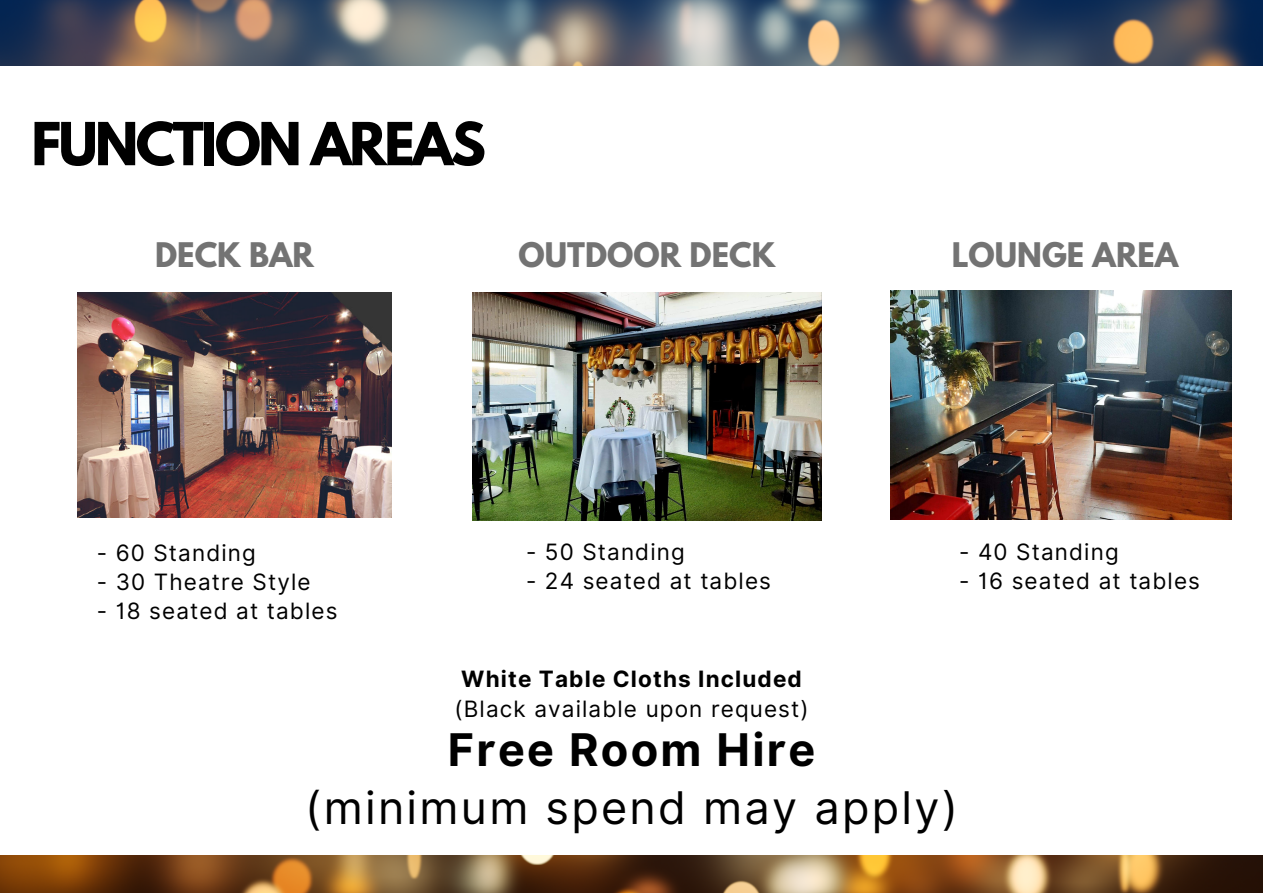
<style>
.page{position:relative;width:1263px;height:893px;background:#fff}
.page>*{position:absolute;margin:0;border:0;box-sizing:border-box;transform-origin:0 0}
.t1{font:700 52.5px "League Spartan";letter-spacing:-.05em;color:#000}
.t2{font:45px "Inter";letter-spacing:.05em;color:#000}
.t3{font:700 45px "Inter";letter-spacing:.05em;color:#000}
.t4{font:700 30px "League Spartan";color:#737373}
.t5{font:22.5px "Inter";letter-spacing:.05em;color:#000}
.t6{font:700 22.5px "Inter";letter-spacing:.05em;color:#000}
</style>
<div class="page">
<img style="left:0;top:0;width:1263px;height:893px">
<div style="left:0;top:66px;width:1263px;height:788px;background:#fff"></div>
<img style="left:78px;top:292px;width:313px;height:226px">
<img style="left:473px;top:292px;width:348px;height:228px">
<img style="left:890px;top:291px;width:341px;height:228px">
<p class="t1" style="left:31px;top:118px;width:456px">FUNCTION AREAS</p>
<p class="t4" style="left:155px;top:240px;width:160px">DECK BAR</p>
<p class="t4" style="left:519px;top:240px;width:258px">OUTDOOR DECK</p>
<p class="t4" style="left:952px;top:240px;width:228px">LOUNGE AREA</p>
<p class="t5" style="left:97px;top:539px;width:161px">- 60 Standing</p>
<p class="t5" style="left:97px;top:568px;width:215px">- 30 Theatre Style</p>
<p class="t5" style="left:97px;top:597px;width:242px">- 18 seated at tables</p>
<p class="t5" style="left:526px;top:538px;width:160px">- 50 Standing</p>
<p class="t5" style="left:526px;top:567px;width:246px">- 24 seated at tables</p>
<p class="t6" style="left:461px;top:666px;width:342px">White Table Cloths Included</p>
<p class="t5" style="left:454px;top:695px;width:356px">(Black available upon request)</p>
<p class="t5" style="left:959px;top:538px;width:161px">- 40 Standing</p>
<p class="t5" style="left:959px;top:567px;width:242px">- 16 seated at tables</p>
<p class="t3" style="left:448px;top:722px;width:369px">Free Room Hire</p>
<p class="t2" style="left:305px;top:781px;width:654px">(minimum spend may apply)</p>
</div>
